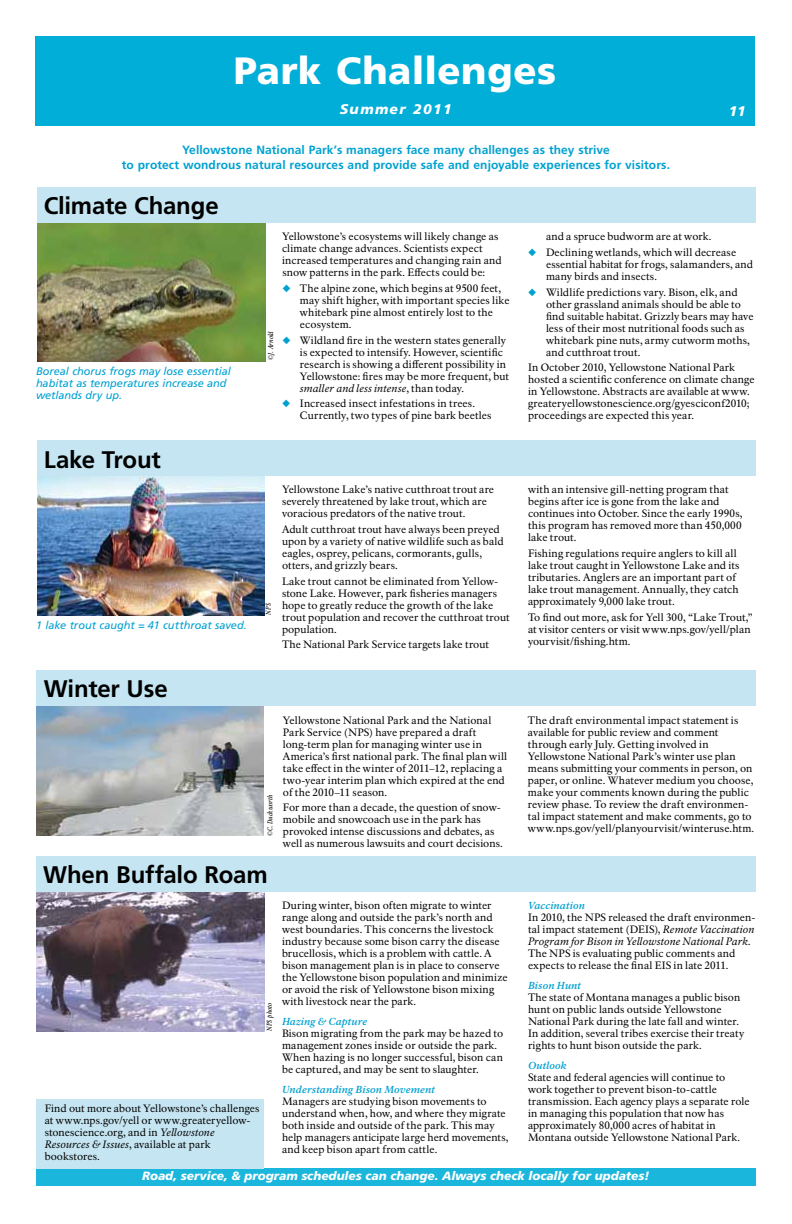
<style>
.page{position:relative;width:792px;height:1224px;background:#fff}
.page>*{position:absolute;margin:0;border:0;box-sizing:border-box;transform-origin:0 0}
.t1{font:900 38px "Frutiger LT Std";letter-spacing:.015em;color:#fff}
.t2{font:700 24px "Frutiger LT Std";letter-spacing:-.01em;color:#000}
.t3{font:italic 900 14px "Frutiger LT Std";letter-spacing:.1em;color:#fff}
.t4{font:700 12px/15px "Frutiger LT Std";letter-spacing:.005em;color:#00a1d1;text-align:center}
.t5{font:italic 900 12px "Frutiger LT Std";letter-spacing:-.005em;color:#fff}
.t6{font:italic 11px/12px "Frutiger LT Std";color:#00a1d1}
.t7{font:10.5px/12px "NPS Rawlinson OT";letter-spacing:.005em;color:#000}
.t8{font:italic 700 10px "NPS Rawlinson OT";letter-spacing:.01em;color:#00a1d1}
.t9{font:italic 7px "NPS Rawlinson OT Cond";color:#000}
.s1{color:#00a1d1}
.s2{font-style:italic}
</style>
<div class="page">
<div style="left:35px;top:36px;width:720px;height:90px;background:#00aed8"></div>
<div style="left:36px;top:1168px;width:720px;height:18px;background:#1bb6dc"></div>
<div style="left:36px;top:1099px;width:228px;height:69px;background:#c5e5f2"></div>
<img style="left:37px;top:223px;width:228px;height:139px">
<div style="left:37px;top:187px;width:719px;height:36px;background:#c5e5f2"></div>
<img style="left:37px;top:476px;width:228px;height:140px">
<div style="left:37px;top:440px;width:719px;height:36px;background:#c5e5f2"></div>
<img style="left:36px;top:706px;width:228px;height:129px">
<div style="left:36px;top:670px;width:720px;height:36px;background:#c5e5f2"></div>
<img style="left:36px;top:892px;width:228px;height:140px">
<div style="left:36px;top:856px;width:720px;height:36px;background:#c5e5f2"></div>
<h1 class="t1" style="left:234px;top:47px;width:324px">Park Challenges</h1>
<h3 class="t3" style="left:340px;top:101px;width:114px">Summer 2011</h3>
<p class="t4" style="left:122px;top:142px;width:550px">Yellowstone National Park’s managers face many challenges as they strive<br>to protect wondrous natural resources and provide safe and enjoyable experiences for visitors.</p>
<h2 class="t2" style="left:44px;top:192px;width:177px">Climate Change</h2>
<h3 class="t3" style="left:729px;top:103px;width:19px">11</h3>
<p class="t6" style="left:36px;top:366px;width:196px">Boreal chorus frogs may lose essential habitat as temperatures increase and wetlands dry up.</p>
<h2 class="t2" style="left:44px;top:445px;width:119px">Lake Trout</h2>
<p class="t6" style="left:36px;top:619px;width:212px">1 lake trout caught = 41 cutthroat saved.</p>
<h2 class="t2" style="left:44px;top:675px;width:126px">Winter Use</h2>
<p class="t7" style="left:282px;top:231px;width:221px">Yellowstone’s ecosystems will likely change as climate change advances. Scientists expect increased temperatures and changing rain and snow patterns in the park. Effects could be:</p>
<p class="t7" style="left:300px;top:282px;width:211px;text-indent:-18px"><span class="s1">◆</span> The alpine zone, which begins at 9500 feet, may shift higher, with important species like whitebark pine almost entirely lost to the ecosystem.</p>
<p class="t7" style="left:300px;top:334px;width:211px;text-indent:-18px"><span class="s1">◆</span> Wildland fire in the western states generally is expected to intensify. However, scientific research is showing a different possibility in Yellowstone: fires may be more frequent, but <span class="s2">smaller and less intense</span>, than today.</p>
<p class="t7" style="left:300px;top:398px;width:193px;text-indent:-18px"><span class="s1">◆</span> Increased insect infestations in trees.<br>Currently, two types of pine bark beetles</p>
<p class="t9" style="left:267px;top:360px;width:30px;rotate:-90deg">©J. Arnold</p>
<p class="t9" style="left:264px;top:614px;width:13px;rotate:-90deg">NPS</p>
<p class="t7" style="left:282px;top:484px;width:214px">Yellowstone Lake’s native cutthroat trout are severely threatened by lake trout, which are voracious predators of the native trout.</p>
<p class="t7" style="left:282px;top:523px;width:223px">Adult cutthroat trout have always been preyed upon by a variety of native wildlife such as bald eagles, osprey, pelicans, cormorants, gulls, otters, and grizzly bears.</p>
<p class="t7" style="left:282px;top:575px;width:229px">Lake trout cannot be eliminated from Yellow&shy;stone Lake. However, park fisheries managers hope to greatly reduce the growth of the lake trout population and recover the cutthroat trout population.</p>
<p class="t7" style="left:282px;top:639px;width:209px">The National Park Service targets lake trout</p>
<p class="t9" style="left:266px;top:836px;width:43px;rotate:-90deg">©C. Duckworth</p>
<p class="t7" style="left:283px;top:714px;width:226px">Yellowstone National Park and the National Park Service (NPS) have prepared a draft long-term plan for managing winter use in America’s first national park. The final plan will take effect in the winter of 2011–12, replacing a two-year interim plan which expired at the end of the 2010–11 season.</p>
<p class="t7" style="left:283px;top:802px;width:221px">For more than a decade, the question of snow&shy;mobile and snowcoach use in the park has provoked intense discussions and debates, as well as numerous lawsuits and court decisions.</p>
<h2 class="t2" style="left:43px;top:861px;width:226px">When Buffalo Roam</h2>
<p class="t9" style="left:265px;top:1031px;width:30px;rotate:-90deg">NPS photo</p>
<p class="t7" style="left:45px;top:1102px;width:216px">Find out more about Yellowstone’s challenges at www.nps.gov/yell or www.greateryellow&shy;stonescience.org, and in <span class="s2">Yellowstone Resources &amp; Issues</span>, available at park bookstores.</p>
<p class="t7" style="left:282px;top:900px;width:227px">During winter, bison often migrate to winter range along and outside the park’s north and west boundaries. This concerns the livestock industry because some bison carry the disease brucellosis, which is a problem with cattle. A bison management plan is in place to conserve the Yellowstone bison population and minimize or avoid the risk of Yellowstone bison mixing with livestock near the park.</p>
<p class="t8" style="left:282px;top:1016px;width:87px">Hazing &amp; Capture</p>
<p class="t7" style="left:282px;top:1028px;width:223px">Bison migrating from the park may be hazed to management zones inside or outside the park.<br>When hazing is no longer successful, bison can be captured, and may be sent to slaughter.</p>
<p class="t8" style="left:282px;top:1084px;width:155px">Understanding Bison Movement</p>
<p class="t7" style="left:282px;top:1096px;width:228px">Managers are studying bison movements to understand when, how, and where they migrate both inside and outside of the park. This may help managers anticipate large herd movements, and keep bison apart from cattle.</p>
<p class="t7" style="left:546px;top:231px;width:167px">and a spruce budworm are at work.</p>
<p class="t7" style="left:546px;top:246px;width:209px;text-indent:-18px"><span class="s1">◆</span> Declining wetlands, which will decrease essential habitat for frogs, salamanders, and many birds and insects.</p>
<p class="t7" style="left:546px;top:286px;width:209px;text-indent:-18px"><span class="s1">◆</span> Wildlife predictions vary. Bison, elk, and other grassland animals should be able to find suitable habitat. Grizzly bears may have less of their most nutritional foods such as whitebark pine nuts, army cutworm moths, and cutthroat trout.</p>
<p class="t7" style="left:528px;top:362px;width:228px">In October 2010, Yellowstone National Park hosted a scientific conference on climate change in Yellowstone. Abstracts are available at www. greateryellowstonescience.org/gyesciconf2010; proceedings are expected this year.</p>
<p class="t7" style="left:528px;top:484px;width:216px">with an intensive gill-netting program that begins after ice is gone from the lake and continues into October. Since the early 1990s, this program has removed more than 450,000 lake trout.</p>
<p class="t7" style="left:528px;top:547px;width:213px">Fishing regulations require anglers to kill all lake trout caught in Yellowstone Lake and its tributaries. Anglers are an important part of lake trout management. Annually, they catch approximately 9,000 lake trout.</p>
<p class="t7" style="left:528px;top:611px;width:226px">To find out more, ask for Yell 300, “Lake Trout,” at visitor centers or visit www.nps.gov/yell/plan yourvisit/fishing.htm.</p>
<p class="t7" style="left:528px;top:714px;width:228px">The draft environmental impact statement is available for public review and comment through early July. Getting involved in Yellowstone National Park’s winter use plan means submitting your comments in person, on paper, or online. Whatever medium you choose, make your comments known during the public review phase. To review the draft environmen&shy;tal impact statement and make comments, go to www.nps.gov/yell/planyourvisit/winteruse.htm.</p>
<p class="t8" style="left:528px;top:899px;width:58px">Vaccination</p>
<p class="t7" style="left:528px;top:911px;width:229px;text-align:justify">In 2010, the NPS released the draft environmen&shy;tal impact statement (DEIS), <span class="s2">Remote Vaccination Program for Bison in Yellowstone National Park.</span></p>
<p class="t7" style="left:528px;top:947px;width:209px">The NPS is evaluating public comments and expects to release the final EIS in late 2011.</p>
<p class="t8" style="left:528px;top:980px;width:55px">Bison Hunt</p>
<p class="t7" style="left:528px;top:991px;width:218px">The state of Montana manages a public bison hunt on public lands outside Yellowstone National Park during the late fall and winter.<br>In addition, several tribes exercise their treaty rights to hunt bison outside the park.</p>
<p class="t8" style="left:528px;top:1060px;width:40px">Outlook</p>
<p class="t7" style="left:528px;top:1071px;width:223px">State and federal agencies will continue to work together to prevent bison-to-cattle transmission. Each agency plays a separate role in managing this population that now has approximately 80,000 acres of habitat in Montana outside Yellowstone National Park.</p>
<p class="t5" style="left:142px;top:1169px;width:509px">Road, service, &amp; program schedules can change. Always check locally for updates!</p>
</div>
